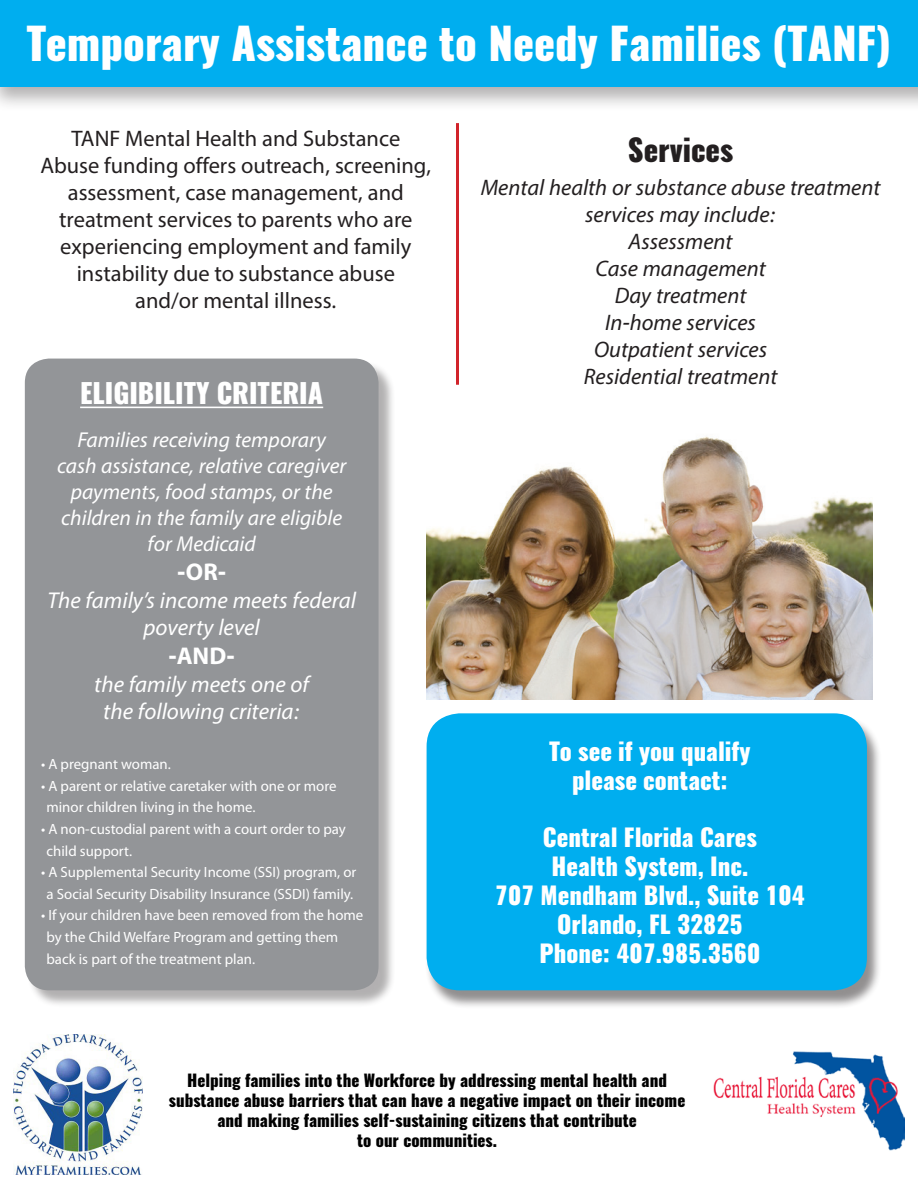
<style>
.page{position:relative;width:918px;height:1188px;background:#fff}
.page>*{position:absolute;margin:0;border:0;box-sizing:border-box;transform-origin:0 0}
.t1{font:800 43.5px "Oswald";color:#fff}
.t2{font:800 30px "Oswald";color:#231f20}
.t3{font:800 27px "Oswald";color:#fff}
.Styles1-InsidePanel{font:700 24.3px "Myriad Hebrew";color:#fff}
.t4{font:800 24px "Oswald";color:#fff}
.Styles1-InsidePanel-2{font:italic 22.95px/27.6px "Myriad Hebrew";color:#fff;text-align:center}
.t5{font:22.5px/27px "Myriad Hebrew";color:#231f20;text-align:center}
.t6{font:italic 22.5px/27px "Myriad Hebrew";color:#231f20;text-align:center}
.Styles1-InsidePanel-3{font:italic 21.6px/26px "Myriad Hebrew";color:#fff;text-align:center}
.t7{font:800 16.5px/19.8px "Oswald";color:#000;text-align:center}
.Back-Panel{font:14.85px/21.6px "Myriad Pro";color:#fff}
</style>
<div class="page">
<div style="left:425px;top:716px;width:457px;height:293px;background:#231f20;opacity:.5"></div>
<div style="left:427px;top:713px;width:440px;height:277px;background:#00aeef;border-radius:33px"></div>
<img style="left:713px;top:1051px;width:191px;height:100px">
<img style="left:14px;top:1035px;width:128px;height:139px">
<div style="left:0;top:0;width:918px;height:112px;background:#231f20;opacity:.35"></div>
<div style="left:0;top:0;width:918px;height:87px;background:#00aeef"></div>
<div style="left:26px;top:360px;width:370px;height:648px;background:#231f20;opacity:.35"></div>
<div style="left:25px;top:359px;width:354px;height:631px;background:#939598;border-radius:24px"></div>
<hr style="left:80px;top:407px;width:243px;height:1px;background:#fff">
<img style="left:427px;top:436px;width:445px;height:264px">
<hr style="left:456px;top:123px;width:3px;height:262px;background:#d1232a">
<p class="t1" style="left:27px;top:13px;width:866px">Temporary Assistance to Needy Families (TANF)</p>
<p class="t5" style="left:40px;top:126px;width:393px">TANF Mental Health and Substance Abuse funding offers outreach, screening, assessment, case management, and treatment services to parents who are experiencing employment and family instability due to substance abuse</p>
<p class="t5" style="left:135px;top:288px;width:203px">and/or mental illness.</p>
<p class="t3" style="left:80px;top:374px;width:245px">ELIGIBILITY CRITERIA</p>
<p class="Styles1-InsidePanel-3" style="left:57px;top:428px;width:291px">Families receiving temporary cash assistance, relative caregiver payments, food stamps, or the children in the family are eligible</p>
<p class="Styles1-InsidePanel-3" style="left:148px;top:532px;width:110px">for Medicaid</p>
<p class="Styles1-InsidePanel" style="left:177px;top:558px;width:50px">-OR-</p>
<p class="Styles1-InsidePanel-2" style="left:47px;top:587px;width:310px">The family’s income meets federal poverty level</p>
<p class="Styles1-InsidePanel" style="left:168px;top:642px;width:68px">-AND-</p>
<p class="Styles1-InsidePanel-2" style="left:94px;top:672px;width:216px">the family meets one of</p>
<p class="Styles1-InsidePanel-2" style="left:103px;top:699px;width:198px">the following criteria:</p>
<p class="Back-Panel" style="left:41px;top:753px;width:131px">• A pregnant woman.</p>
<p class="Back-Panel" style="left:46px;top:775px;width:292px;text-indent:-5px">• A parent or relative caretaker with one or more minor children living in the home.</p>
<p class="Back-Panel" style="left:46px;top:818px;width:301px;text-indent:-5px">• A non-custodial parent with a court order to pay child support.</p>
<p class="Back-Panel" style="left:41px;top:861px;width:317px;text-align:center">• A Supplemental Security Income (SSI) program, or a Social Security Disability Insurance (SSDI) family.</p>
<p class="Back-Panel" style="left:46px;top:904px;width:318px;text-indent:-5px">• If your children have been removed from the home by the Child Welfare Program and getting them back is part of the treatment plan.</p>
<p class="t2" style="left:628px;top:128px;width:107px">Services</p>
<p class="t6" style="left:481px;top:175px;width:401px">Mental health or substance abuse treatment services may include:</p>
<p class="t6" style="left:629px;top:229px;width:105px">Assessment</p>
<p class="t6" style="left:595px;top:256px;width:172px">Case management</p>
<p class="t6" style="left:615px;top:283px;width:133px">Day treatment</p>
<p class="t6" style="left:605px;top:310px;width:152px">In-home services</p>
<p class="t6" style="left:594px;top:337px;width:175px">Outpatient services</p>
<p class="t6" style="left:584px;top:364px;width:195px">Residential treatment</p>
<p class="t4" style="left:549px;top:734px;width:203px">To see if you qualify</p>
<p class="t4" style="left:572px;top:763px;width:157px">please contact:</p>
<p class="t4" style="left:543px;top:821px;width:216px">Central Florida Cares</p>
<p class="t4" style="left:552px;top:850px;width:198px">Health System, Inc.</p>
<p class="t4" style="left:495px;top:878px;width:311px">707 Mendham Blvd., Suite 104</p>
<p class="t4" style="left:557px;top:907px;width:187px">Orlando, FL 32825</p>
<p class="t4" style="left:540px;top:936px;width:222px">Phone: 407.985.3560</p>
<p class="t7" style="left:169px;top:1071px;width:518px">Helping families into the Workforce by addressing mental health and substance abuse barriers that can have a negative impact on their income and making families self-sustaining citizens that contribute</p>
<p class="t7" style="left:357px;top:1131px;width:142px">to our communities.</p>
</div>
